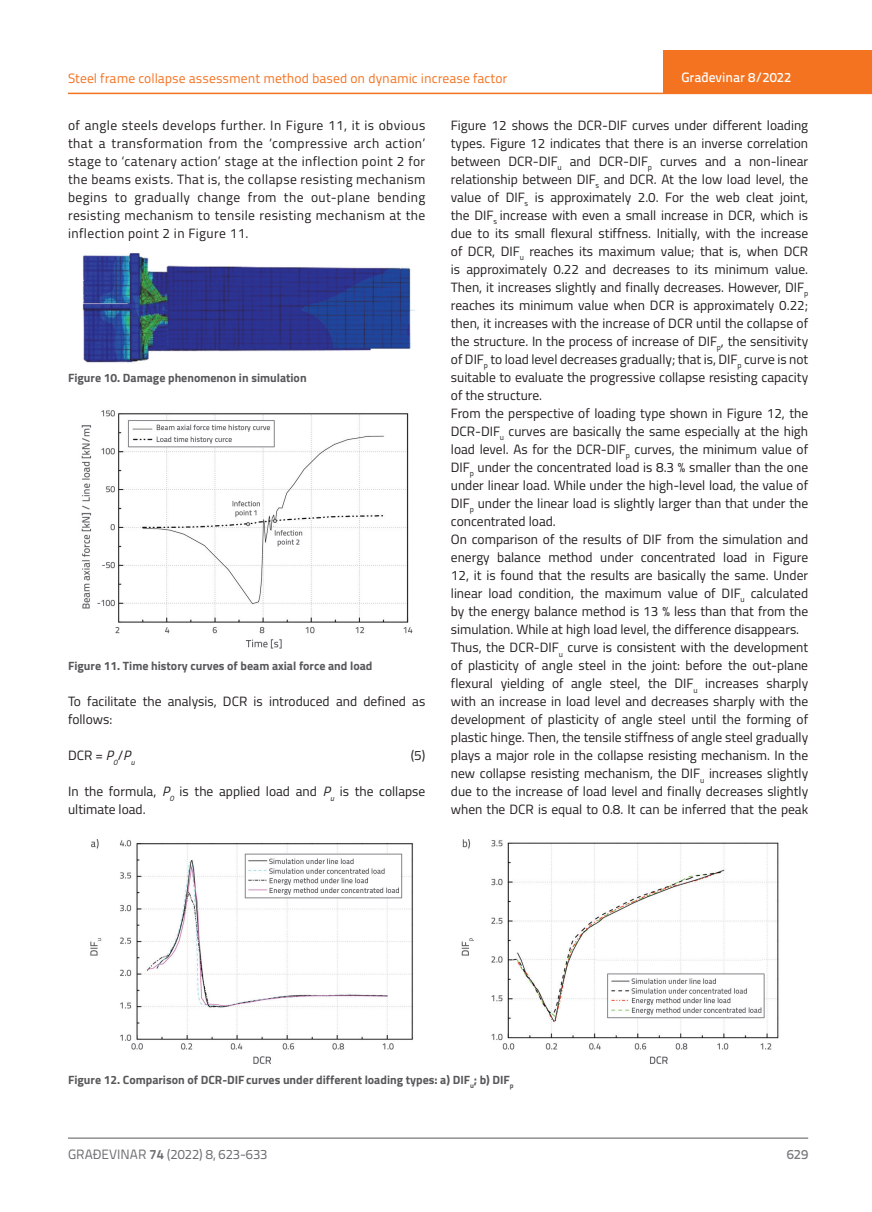
<style>
.page{position:relative;width:872px;height:1212px;background:#fff}
.page>*{position:absolute;margin:0;border:0;box-sizing:border-box;transform-origin:0 0}
.t1{font:13.5px/18px "Titillium";color:#231f20}
.t2{font:13.5px "Titillium Text 22 L";color:#f47321}
.t3{font:13.5px "Titillium Text 22 L";color:#6c6d70}
.t4{font:500 13.5px "Titillium Text 22 L";color:#fff}
.t5{font:500 13.5px "Titillium Text 22 L";color:#787a7d}
.t6{font:700 12px "Titillium";color:#57585a}
.s1{font-style:italic}
.s2{font-weight:700}
</style>
<div class="page">
<hr style="left:68px;top:93px;width:804px;height:1px;background:#f47321">
<div style="left:663px;top:50px;width:209px;height:44px;background:#f47321"></div>
<hr style="left:68px;top:1138px;width:740px;height:1px;background:#57585a">
<img style="left:82px;top:253px;width:333px;height:110px">
<img style="left:81px;top:410px;width:332px;height:239px">
<img style="left:90px;top:839px;width:689px;height:225px">
<p class="t2" style="left:68px;top:68px;width:441px">Steel frame collapse assessment method based on dynamic increase factor</p>
<p class="t1" style="left:68px;top:115px;width:359px;text-align:justify">of angle steels develops further. In Figure 11, it is obvious that a transformation from the ‘compressive arch action’ stage to ‘catenary action’ stage at the inflection point 2 for the beams exists. That is, the collapse resisting mechanism begins to gradually change from the out-plane bending resisting mechanism to tensile resisting mechanism at the inflection point 2 in Figure 11.</p>
<p class="t4" style="left:681px;top:67px;width:111px">Građevinar 8/2022</p>
<p class="t1" style="left:451px;top:115px;width:359px">Figure 12 shows the DCR-DIF curves under different loading types. Figure 12 indicates that there is an inverse correlation between DCR-DIF<sub>u</sub> and DCR-DIF<sub>p</sub> curves and a non-linear relationship between DIF<sub>s</sub> and DCR. At the low load level, the value of DIF<sub>s</sub> is approximately 2.0. For the web cleat joint, the DIF<sub>s</sub> increase with even a small increase in DCR, which is due to its small flexural stiffness. Initially, with the increase of DCR, DIF<sub>u</sub> reaches its maximum value; that is, when DCR is approximately 0.22 and decreases to its minimum value.<br>Then, it increases slightly and finally decreases. However, DIF<sub>p </sub>reaches its minimum value when DCR is approximately 0.22; then, it increases with the increase of DCR until the collapse of the structure. In the process of increase of DIF<sub>p</sub>, the sensitivity of DIF<sub>p</sub> to load level decreases gradually; that is, DIF<sub>p</sub> curve is not suitable to evaluate the progressive collapse resisting capacity of the structure.<br>From the perspective of loading type shown in Figure 12, the DCR-DIF<sub>u</sub> curves are basically the same especially at the high load level. As for the DCR-DIF<sub>p</sub> curves, the minimum value of DIF<sub>p</sub> under the concentrated load is 8.3 % smaller than the one under linear load. While under the high-level load, the value of DIF<sub>p</sub> under the linear load is slightly larger than that under the concentrated load.<br>On comparison of the results of DIF from the simulation and energy balance method under concentrated load in Figure 12, it is found that the results are basically the same. Under linear load condition, the maximum value of DIF<sub>u</sub> calculated by the energy balance method is 13 % less than that from the simulation. While at high load level, the difference disappears.<br>Thus, the DCR-DIF<sub>u</sub> curve is consistent with the development of plasticity of angle steel in the joint: before the out-plane flexural yielding of angle steel, the DIF<sub>u</sub> increases sharply with an increase in load level and decreases sharply with the development of plasticity of angle steel until the forming of plastic hinge. Then, the tensile stiffness of angle steel gradually plays a major role in the collapse resisting mechanism. In the new collapse resisting mechanism, the DIF<sub>u</sub> increases slightly due to the increase of load level and finally decreases slightly when the DCR is equal to 0.8. It can be inferred that the peak</p>
<p class="t6" style="left:68px;top:368px;width:240px">Figure 10. Damage phenomenon in simulation</p>
<p class="t6" style="left:68px;top:657px;width:306px">Figure 11. Time history curves of beam axial force and load</p>
<p class="t1" style="left:68px;top:692px;width:359px">To facilitate the analysis, DCR is introduced and defined as follows:</p>
<p class="t1" style="left:68px;top:746px;width:68px">DCR = <span class="s1">P</span><sub>0</sub>/<span class="s1">P</span><sub>u</sub></p>
<p class="t1" style="left:411px;top:746px;width:16px">(5)</p>
<p class="t1" style="left:68px;top:782px;width:359px">In the formula, <span class="s1">P</span><sub>0</sub> is the applied load and <span class="s1">P</span><sub>u</sub> is the collapse ultimate load.</p>
<p class="t6" style="left:68px;top:1071px;width:447px">Figure 12. Comparison of DCR-DIFcurves under different loading types: a) DIF<sub>u</sub>; b) DIF<sub>p</sub></p>
<p class="t3" style="left:68px;top:1144px;width:201px">GRAĐEVINAR <span class="s2">74</span> (2022) 8, 623-633</p>
<p class="t5" style="left:786px;top:1144px;width:23px">629</p>
</div>
